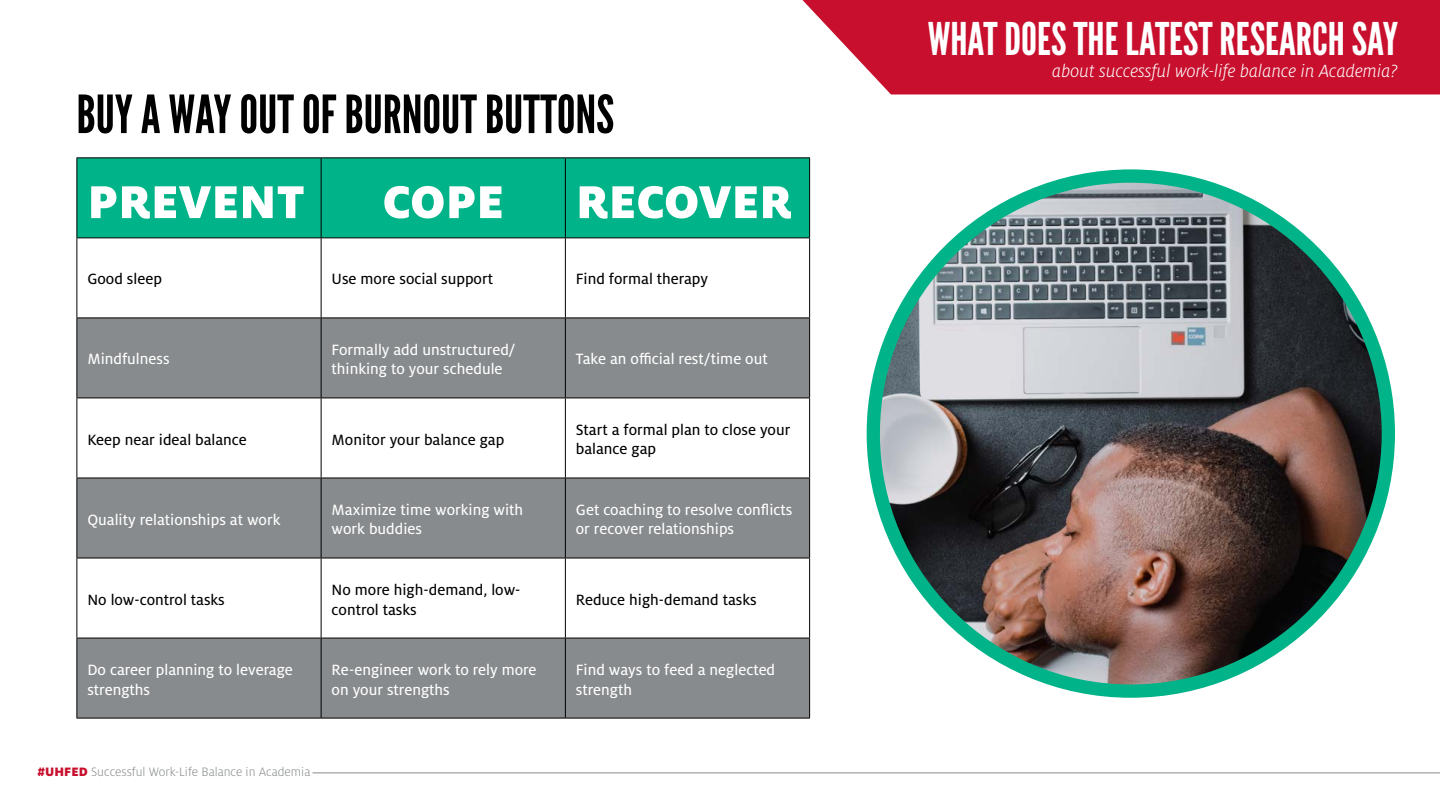
<style>
.page{position:relative;width:1440px;height:810px;background:#fff}
.page>*{position:absolute;margin:0;border:0;box-sizing:border-box;transform-origin:0 0}
.t1{font:52.5px "League Gothic";color:#000}
.t2{font:900 51px "Milo OT";letter-spacing:.01em;color:#fff}
.t3{font:45px "League Gothic";color:#fff}
.t4{font:italic 300 19.5px "Milo OT";color:#fff}
.t5{font:16.5px/19.8px "Milo OT Text";color:#fff}
.t6{font:16.5px/19.8px "Milo OT Text";color:#000}
.t7{font:300 13.5px "Milo OT";color:#888b8d}
.s1{font-weight:900;color:#c8102e}
</style>
<div class="page">
<img style="left:873px;top:176px;width:515px;height:515px;border-radius:258px">
<div style="left:867px;top:169px;width:528px;height:529px;border:13px solid #00b388;border-radius:50%"></div>
<hr style="left:313px;top:773px;width:1127px;height:1px;background:#888b8d">
<div style="left:77px;top:158px;width:732px;height:79px;background:#00b388"></div>
<svg style="left:77px;top:319px;width:732px;height:399px;fill:#888b8d"></svg>
<hr style="left:76px;top:157px;width:245px;height:1px;background:#000">
<hr style="left:76px;top:158px;width:1px;height:79px;background:#000">
<hr style="left:321px;top:157px;width:244px;height:1px;background:#000">
<hr style="left:321px;top:158px;width:1px;height:79px;background:#000">
<hr style="left:565px;top:157px;width:245px;height:1px;background:#000">
<hr style="left:565px;top:158px;width:1px;height:79px;background:#000">
<hr style="left:809px;top:158px;width:1px;height:79px;background:#000">
<hr style="left:76px;top:237px;width:245px;height:1px;background:#000">
<hr style="left:76px;top:238px;width:1px;height:80px;background:#000">
<hr style="left:321px;top:237px;width:244px;height:1px;background:#000">
<hr style="left:321px;top:238px;width:1px;height:80px;background:#000">
<hr style="left:565px;top:237px;width:245px;height:1px;background:#000">
<hr style="left:565px;top:238px;width:1px;height:80px;background:#000">
<hr style="left:809px;top:238px;width:1px;height:80px;background:#000">
<hr style="left:76px;top:318px;width:245px;height:1px;background:#000">
<hr style="left:76px;top:318px;width:1px;height:80px;background:#000">
<hr style="left:321px;top:318px;width:244px;height:1px;background:#000">
<hr style="left:321px;top:318px;width:1px;height:80px;background:#000">
<hr style="left:565px;top:318px;width:245px;height:1px;background:#000">
<hr style="left:565px;top:318px;width:1px;height:80px;background:#000">
<hr style="left:809px;top:318px;width:1px;height:80px;background:#000">
<hr style="left:76px;top:398px;width:245px;height:1px;background:#000">
<hr style="left:76px;top:398px;width:1px;height:80px;background:#000">
<hr style="left:321px;top:398px;width:244px;height:1px;background:#000">
<hr style="left:321px;top:398px;width:1px;height:80px;background:#000">
<hr style="left:565px;top:398px;width:245px;height:1px;background:#000">
<hr style="left:565px;top:398px;width:1px;height:80px;background:#000">
<hr style="left:809px;top:398px;width:1px;height:80px;background:#000">
<hr style="left:76px;top:478px;width:245px;height:1px;background:#000">
<hr style="left:76px;top:478px;width:1px;height:80px;background:#000">
<hr style="left:321px;top:478px;width:244px;height:1px;background:#000">
<hr style="left:321px;top:478px;width:1px;height:80px;background:#000">
<hr style="left:565px;top:478px;width:245px;height:1px;background:#000">
<hr style="left:565px;top:478px;width:1px;height:80px;background:#000">
<hr style="left:809px;top:478px;width:1px;height:80px;background:#000">
<hr style="left:76px;top:558px;width:245px;height:1px;background:#000">
<hr style="left:76px;top:558px;width:1px;height:80px;background:#000">
<hr style="left:321px;top:558px;width:244px;height:1px;background:#000">
<hr style="left:321px;top:558px;width:1px;height:80px;background:#000">
<hr style="left:565px;top:558px;width:245px;height:1px;background:#000">
<hr style="left:565px;top:558px;width:1px;height:80px;background:#000">
<hr style="left:809px;top:558px;width:1px;height:80px;background:#000">
<hr style="left:76px;top:638px;width:245px;height:1px;background:#000">
<hr style="left:76px;top:638px;width:1px;height:80px;background:#000">
<hr style="left:321px;top:638px;width:244px;height:1px;background:#000">
<hr style="left:321px;top:638px;width:1px;height:80px;background:#000">
<hr style="left:565px;top:638px;width:245px;height:1px;background:#000">
<hr style="left:565px;top:638px;width:1px;height:80px;background:#000">
<hr style="left:809px;top:638px;width:1px;height:80px;background:#000">
<hr style="left:76px;top:718px;width:245px;height:1px;background:#000">
<hr style="left:321px;top:718px;width:244px;height:1px;background:#000">
<hr style="left:565px;top:718px;width:245px;height:1px;background:#000">
<svg style="left:802px;top:0;width:638px;height:94px;background:#cb203c"></svg>
<h1 class="t1" style="left:76px;top:83px;width:539px">BUY A WAY OUT OF BURNOUT BUTTONS</h1>
<h2 class="t2" style="left:88px;top:172px;width:218px">PREVENT</h2>
<h2 class="t2" style="left:383px;top:172px;width:123px">COPE</h2>
<h2 class="t2" style="left:576px;top:172px;width:217px">RECOVER</h2>
<p class="t6" style="left:87px;top:270px;width:76px">Good sleep</p>
<p class="t6" style="left:332px;top:270px;width:163px">Use more social support</p>
<p class="t6" style="left:576px;top:270px;width:134px">Find formal therapy</p>
<p class="t5" style="left:87px;top:350px;width:84px">Mindfulness</p>
<p class="t5" style="left:332px;top:340px;width:185px">Formally add unstructured/ thinking to your schedule</p>
<p class="t5" style="left:576px;top:350px;width:193px">Take an official rest/time out</p>
<p class="t6" style="left:87px;top:430px;width:161px">Keep near ideal balance</p>
<p class="t6" style="left:332px;top:430px;width:174px">Monitor your balance gap</p>
<p class="t6" style="left:576px;top:420px;width:216px">Start a formal plan to close your balance gap</p>
<p class="t5" style="left:87px;top:510px;width:195px">Quality relationships at work</p>
<p class="t5" style="left:332px;top:500px;width:193px">Maximize time working with work buddies</p>
<p class="t5" style="left:576px;top:500px;width:218px">Get coaching to resolve conflicts or recover relationships</p>
<p class="t6" style="left:87px;top:590px;width:139px">No low-control tasks</p>
<p class="t6" style="left:332px;top:580px;width:190px">No more high-demand, low&shy;control tasks</p>
<p class="t6" style="left:576px;top:590px;width:182px">Reduce high-demand tasks</p>
<p class="t5" style="left:87px;top:660px;width:207px">Do career planning to leverage strengths</p>
<p class="t5" style="left:332px;top:660px;width:206px">Re-engineer work to rely more on your strengths</p>
<p class="t5" style="left:576px;top:660px;width:201px">Find ways to feed a neglected strength</p>
<p class="t7" style="left:38px;top:764px;width:274px"><span class="s1">#UHFED</span> Successful Work-Life Balance in Academia</p>
<h3 class="t3" style="left:928px;top:12px;width:472px">WHAT DOES THE LATEST RESEARCH SAY</h3>
<p class="t4" style="left:1052px;top:60px;width:347px">about successful work-life balance in Academia?</p>
</div>
